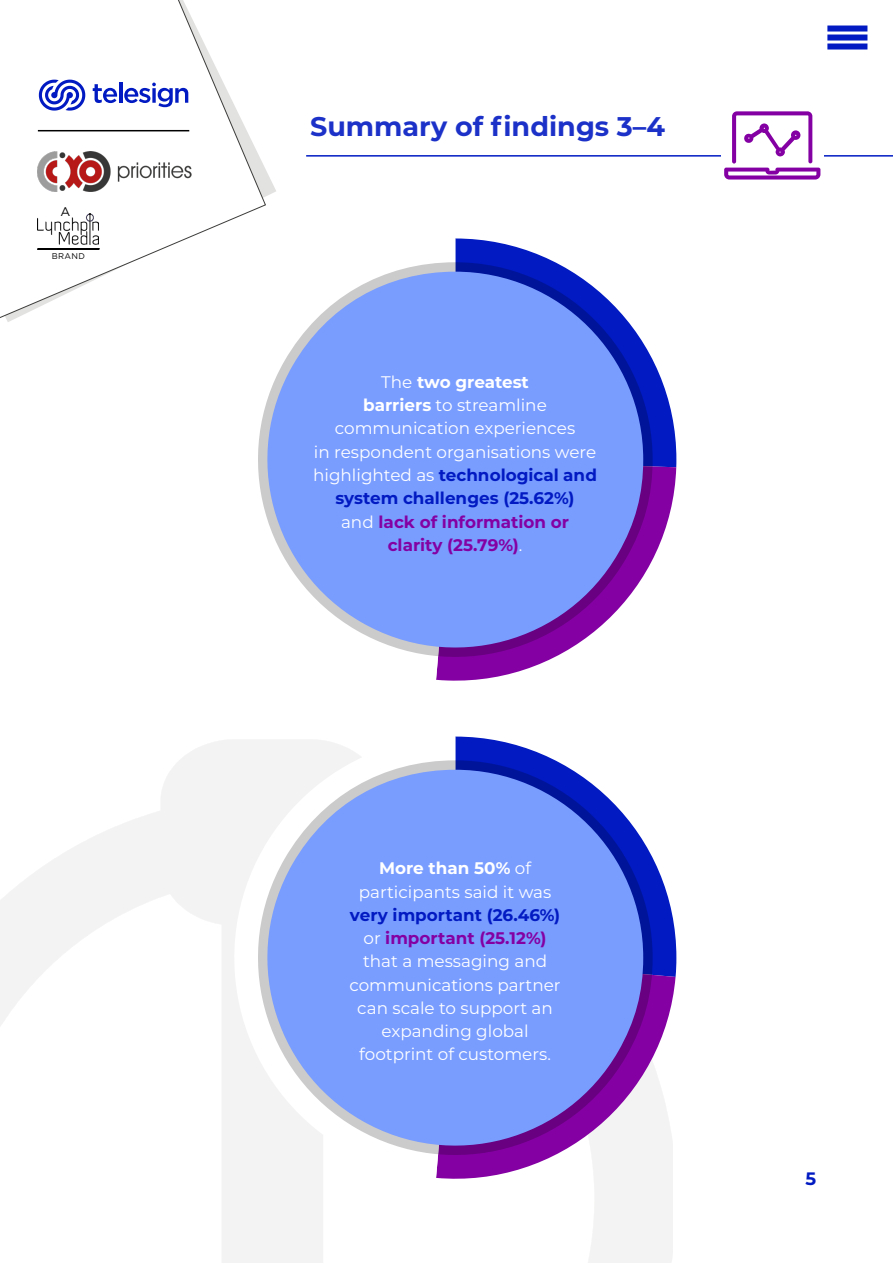
<style>
.page{position:relative;width:893px;height:1263px;background:#fff}
.page>*{position:absolute;margin:0;border:0;box-sizing:border-box;transform-origin:0 0}
.HEADING{font:700 27px "Montserrat";color:#1b31c8}
.t1{font:700 18px "Montserrat";color:#011ac2}
.Body-PS{font:16.8px/23.2px "Montserrat";color:#fff;text-align:center}
.t2{font:12.6px "Gotham";color:#000}
.t3{font:8.25px "Gotham";letter-spacing:.05em;color:#000}
.s1{font-weight:700}
.s2{font-weight:700;color:#011ac2}
.s3{font-weight:700;color:#8400a3}
</style>
<div class="page">
<div style="left:827px;top:26px;width:40px;height:6px;background:#011ac2"></div>
<div style="left:827px;top:35px;width:40px;height:6px;background:#011ac2"></div>
<div style="left:827px;top:44px;width:40px;height:6px;background:#011ac2"></div>
<svg style="left:455px;top:238px;width:221px;height:222px"></svg>
<svg style="left:439px;top:460px;width:237px;height:221px"></svg>
<svg style="left:393px;top:262px;width:260px;height:395px"></svg>
<svg style="left:258px;top:272px;width:385px;height:402px;fill:#799dff"></svg>
<hr style="left:306px;top:155px;width:587px;height:2px;background:#011ac2">
<svg style="left:455px;top:736px;width:221px;height:241px"></svg>
<svg style="left:438px;top:958px;width:237px;height:228px"></svg>
<svg style="left:231px;top:740px;width:224px;height:438px;fill:#f3f3f3"></svg>
<svg style="left:258px;top:760px;width:395px;height:395px"></svg>
<svg style="left:241px;top:770px;width:402px;height:402px;fill:#799dff"></svg>
<div style="left:721px;top:99px;width:102px;height:93px;background:#fff"></div>
<svg style="left:724px;top:111px;width:96px;height:69px"></svg>
<svg style="left:266px;top:171px;width:10px;height:151px"></svg>
<svg style="left:0;top:0;width:266px;height:323px"></svg>
<img style="left:38px;top:152px;width:153px;height:40px">
<img style="left:38px;top:214px;width:61px;height:30px">
<svg style="left:36px;top:247px;width:64px;height:4px"></svg>
<svg style="left:93px;top:84px;width:24px;height:19px"></svg>
<hr style="left:119px;top:83px;width:3px;height:20px;background:#011ac2">
<svg style="left:124px;top:83px;width:64px;height:24px"></svg>
<svg style="left:39px;top:80px;width:46px;height:31px"></svg>
<hr style="left:38px;top:130px;width:151px;height:1px;background:#000">
<p class="t2" style="left:60px;top:203px;width:11px">A</p>
<p class="t3" style="left:52px;top:251px;width:35px">BRAND</p>
<p class="HEADING" style="left:310px;top:107px;width:356px">Summary of findings 3–4</p>
<p class="Body-PS" style="left:313px;top:370px;width:285px">The <span class="s1">two greatest<br>barriers</span> to streamline communication experiences<br>in respondent organisations were highlighted as <span class="s2">technological and system challenges (25.62%)<br></span>and <span class="s3">lack of information or clarity (25.79%)</span>.</p>
<p class="Body-PS" style="left:349px;top:856px;width:213px"><span class="s1">More than 50%</span> of participants said it was <span class="s2">very important (26.46%) </span>or <span class="s3">important (25.12%) </span>that a messaging and communications partner can scale to support an expanding global footprint of customers.</p>
<p class="t1" style="left:805px;top:1165px;width:12px">5</p>
</div>
